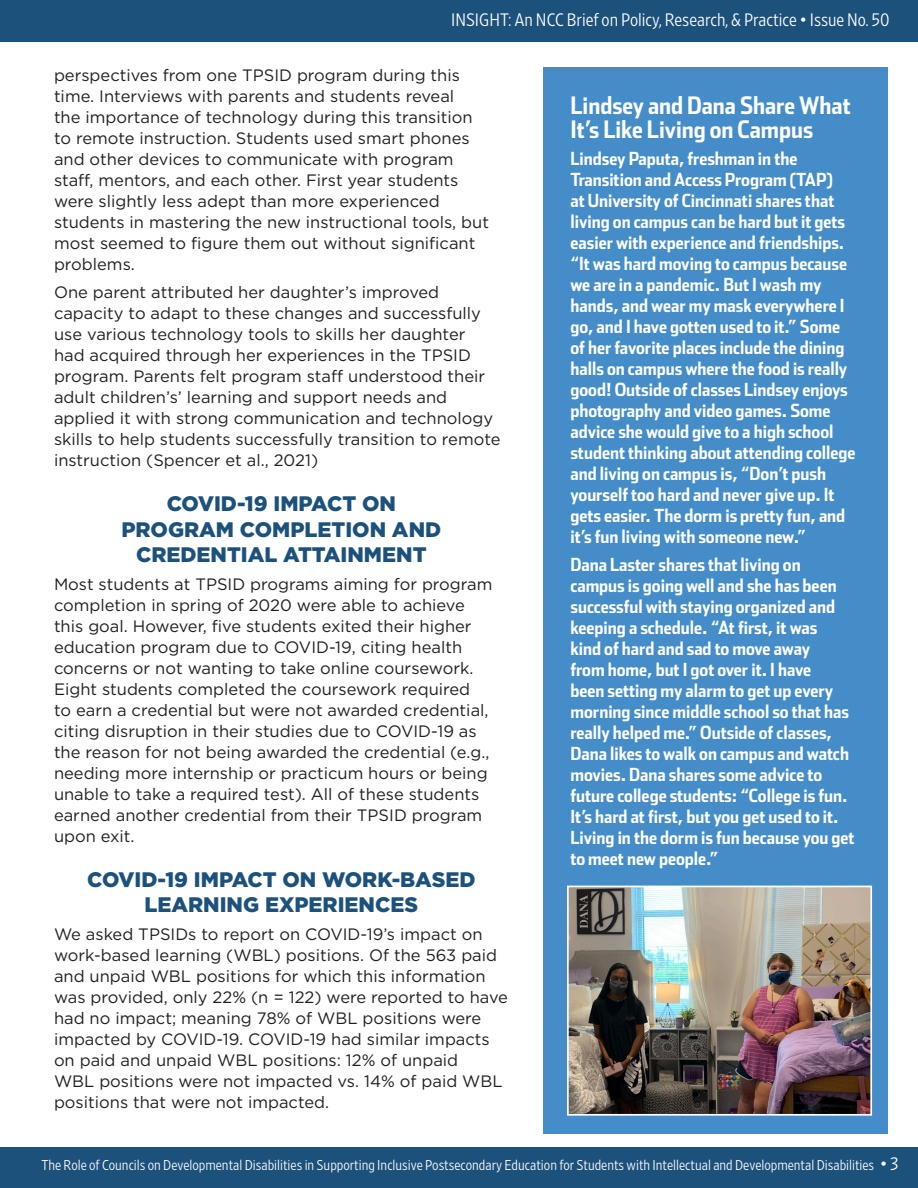
<style>
.page{position:relative;width:918px;height:1188px;background:#fff}
.page>*{position:absolute;margin:0;border:0;box-sizing:border-box;transform-origin:0 0}
.t1{font:24px/24px "Stainless Cond Bold Tab";color:#fff}
.t2{font:900 21px/25.2px "Gotham HTF";color:#1c517c;text-align:center}
.t3{font:18px/21px "Stainless Cond Bold Tab";color:#fff}
.t4{font:300 18px "Retina Narrow";color:#fff}
.t5{font:16.5px/21px "Gotham HTF";color:#231f20}
.t6{font:300 14.25px "Retina Narrow";color:#fff}
.s1{font-size:18px}
</style>
<div class="page">
<div style="left:0;top:0;width:918px;height:41px;background:#1c517c"></div>
<div style="left:0;top:1147px;width:918px;height:41px;background:#1c517c"></div>
<div style="left:543px;top:68px;width:345px;height:1066px;background:#458dc9"></div>
<img style="left:570px;top:889px;width:299px;height:224px">
<div style="left:567px;top:886px;width:305px;height:230px;border:2px solid #fff"></div>
<p class="t4" style="left:451px;top:8px;width:440px">INSIGHT: An NCC Brief on Policy, Research, &amp; Practice • Issue No. 50</p>
<p class="t5" style="left:54px;top:65px;width:437px">perspectives from one TPSID program during this time. Interviews with parents and students reveal<br>the importance of technology during this transition to remote instruction. Students used smart phones and other devices to communicate with program staff, mentors, and each other. First year students were slightly less adept than more experienced students in mastering the new instructional tools, but most seemed to figure them out without significant problems.</p>
<p class="t5" style="left:54px;top:281px;width:448px">One parent attributed her daughter’s improved capacity to adapt to these changes and successfully use various technology tools to skills her daughter<br>had acquired through her experiences in the TPSID program. Parents felt program staff understood their adult children’s’ learning and support needs and applied it with strong communication and technology skills to help students successfully transition to remote instruction (Spencer et al., 2021)</p>
<h2 class="t2" style="left:121px;top:491px;width:321px">COVID-19 IMPACT ON<br>PROGRAM COMPLETION AND<br>CREDENTIAL ATTAINMENT</h2>
<p class="t5" style="left:54px;top:573px;width:440px">Most students at TPSID programs aiming for program completion in spring of 2020 were able to achieve this goal. However, five students exited their higher education program due to COVID-19, citing health concerns or not wanting to take online coursework.<br>Eight students completed the coursework required<br>to earn a credential but were not awarded credential, citing disruption in their studies due to COVID-19 as the reason for not being awarded the credential (e.g., needing more internship or practicum hours or being unable to take a required test). All of these students earned another credential from their TPSID program upon exit.</p>
<h2 class="t2" style="left:87px;top:866px;width:390px">COVID-19 IMPACT ON WORK-BASED<br>LEARNING EXPERIENCES</h2>
<p class="t5" style="left:54px;top:923px;width:456px">We asked TPSIDs to report on COVID-19’s impact on work-based learning (WBL) positions. Of the 563 paid and unpaid WBL positions for which this information was provided, only 22% (n = 122) were reported to have had no impact; meaning 78% of WBL positions were impacted by COVID-19. COVID-19 had similar impacts on paid and unpaid WBL positions: 12% of unpaid<br>WBL positions were not impacted vs. 14% of paid WBL positions that were not impacted.</p>
<h3 class="t1" style="left:570px;top:92px;width:282px">Lindsey and Dana Share What<br>It’s Like Living on Campus</h3>
<p class="t3" style="left:570px;top:148px;width:287px">Lindsey Paputa, freshman in the Transition and Access Program (TAP)<br>at University of Cincinnati shares that living on campus can be hard but it gets easier with experience and friendships. “It was hard moving to campus because we are in a pandemic. But I wash my hands, and wear my mask everywhere I go, and I have gotten used to it.” Some of her favorite places include the dining halls on campus where the food is really good! Outside of classes Lindsey enjoys photography and video games. Some advice she would give to a high school student thinking about attending college and living on campus is, “Don’t push yourself too hard and never give up. It gets easier. The dorm is pretty fun, and it’s fun living with someone new.”</p>
<p class="t3" style="left:570px;top:554px;width:286px">Dana Laster shares that living on campus is going well and she has been successful with staying organized and keeping a schedule. “At first, it was<br>kind of hard and sad to move away<br>from home, but I got over it. I have<br>been setting my alarm to get up every morning since middle school so that has really helped me.” Outside of classes, Dana likes to walk on campus and watch movies. Dana shares some advice to future college students: “College is fun.<br>It’s hard at first, but you get used to it.<br>Living in the dorm is fun because you get to meet new people.”</p>
<p class="t6" style="left:41px;top:1157px;width:859px">The Role of Councils on Developmental Disabilities in Supporting Inclusive Postsecondary Education for Students with Intellectual and Developmental Disabilities <span class="s1">• 3</span></p>
</div>
